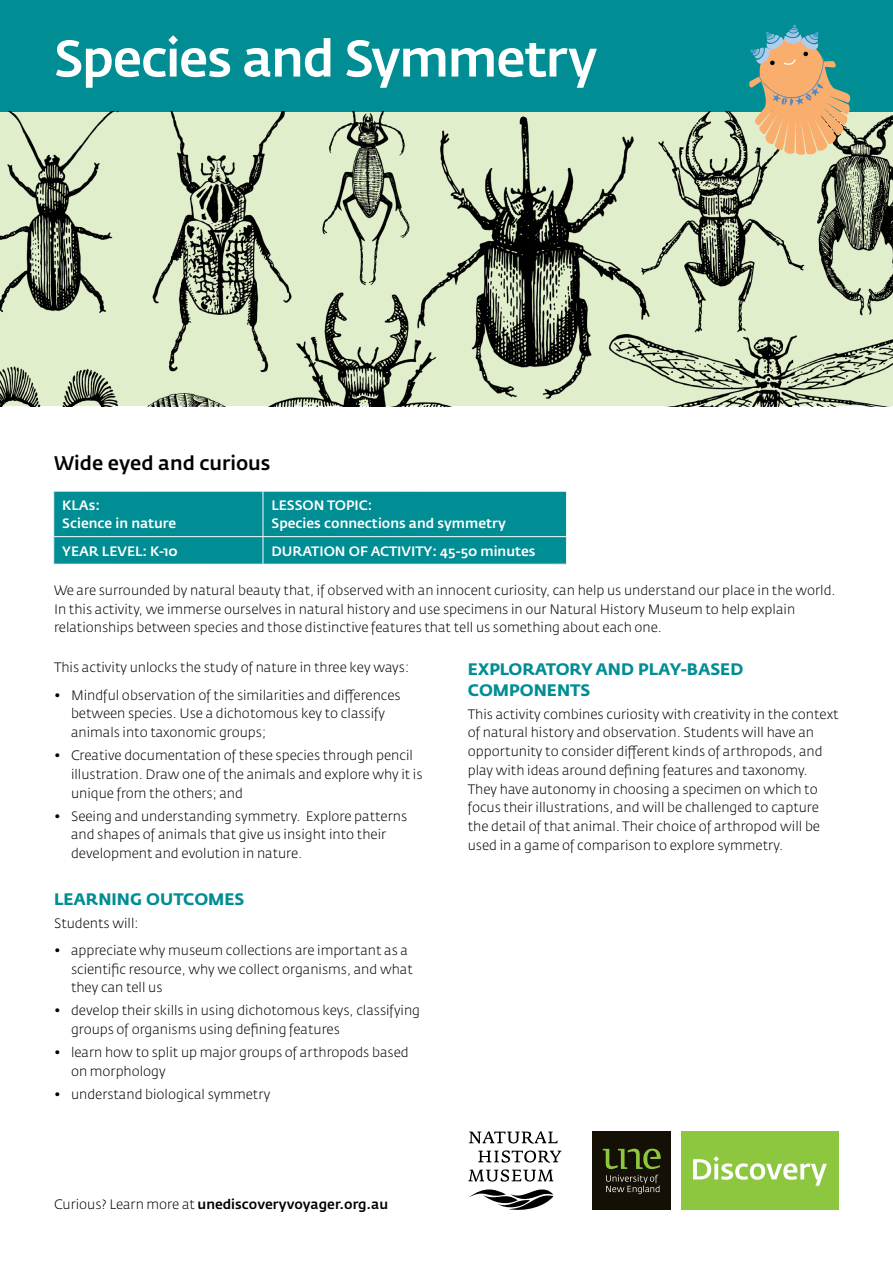
<style>
.page{position:relative;width:893px;height:1263px;background:#fff}
.page>*{position:absolute;margin:0;border:0;box-sizing:border-box;transform-origin:0 0}
.t1{font:500 51px "Fedra Sans Std";letter-spacing:-.03em;color:#fff}
.t2{font:500 19.5px "Fedra Sans Std";color:#000}
.t3{font:700 16.5px/21px "Fedra Sans Std";color:#008d94}
.t4{font:300 13.5px/18.8px "Fedra Sans Std";color:#000}
.t5{font:500 13.5px/18px "Fedra Sans Std";color:#fff}
.t6{font:500 13.5px "Fedra Sans Std";color:#000}
.s1{font-weight:300}
</style>
<div class="page">
<div style="left:681px;top:1131px;width:158px;height:79px;background:#8dc63f"></div>
<div style="left:592px;top:1131px;width:79px;height:79px;background:#141006"></div>
<svg style="left:603px;top:1148px;width:58px;height:46px"></svg>
<svg style="left:693px;top:1156px;width:134px;height:30px"></svg>
<div style="left:0;top:0;width:893px;height:111px;background:#008d94"></div>
<div style="left:53px;top:491px;width:514px;height:73px;background:#008d94"></div>
<hr style="left:53px;top:491px;width:210px;height:1px;background:#fff">
<hr style="left:53px;top:491px;width:1px;height:46px;background:#fff">
<hr style="left:263px;top:491px;width:304px;height:1px;background:#fff">
<hr style="left:566px;top:491px;width:1px;height:46px;background:#fff">
<svg style="left:53px;top:537px;width:1px;height:27px"></svg>
<svg style="left:566px;top:537px;width:1px;height:27px"></svg>
<hr style="left:263px;top:491px;width:1px;height:45px;background:#fff">
<hr style="left:54px;top:536px;width:209px;height:1px;background:#fff">
<hr style="left:263px;top:536px;width:303px;height:1px;background:#fff">
<svg style="left:263px;top:537px;width:1px;height:27px"></svg>
<img style="left:0;top:111px;width:893px;height:295px">
<svg style="left:749px;top:24px;width:102px;height:131px"></svg>
<svg style="left:478px;top:1150px;width:83px;height:13px"></svg>
<svg style="left:469px;top:1131px;width:89px;height:13px"></svg>
<svg style="left:468px;top:1169px;width:85px;height:41px"></svg>
<h1 class="t1" style="left:54px;top:27px;width:545px">Species and Symmetry</h1>
<h2 class="t2" style="left:54px;top:451px;width:218px">Wide eyed and curious</h2>
<p class="t5" style="left:62px;top:496px;width:116px">KLAs:<br>Science in nature</p>
<p class="t5" style="left:271px;top:496px;width:236px">LESSON TOPIC:<br>Species connections and symmetry</p>
<p class="t5" style="left:62px;top:542px;width:117px">YEAR LEVEL: K-10</p>
<p class="t5" style="left:271px;top:542px;width:266px">DURATION OF ACTIVITY: 45-50 minutes</p>
<p class="t4" style="left:54px;top:581px;width:783px">We are surrounded by natural beauty that, if observed with an innocent curiosity, can help us understand our place in the world.<br>In this activity, we immerse ourselves in natural history and use specimens in our Natural History Museum to help explain relationships between species and those distinctive features that tell us something about each one.</p>
<p class="t4" style="left:54px;top:658px;width:357px">This activity unlocks the study of nature in three key ways:</p>
<p class="t4" style="left:71px;top:685px;width:331px;text-indent:-17px">• Mindful observation of the similarities and differences between species. Use a dichotomous key to classify animals into taxonomic groups;</p>
<p class="t4" style="left:71px;top:746px;width:353px;text-indent:-17px">• Creative documentation of these species through pencil illustration. Draw one of the animals and explore why it is unique from the others; and</p>
<p class="t4" style="left:71px;top:806px;width:338px;text-indent:-17px">• Seeing and understanding symmetry. Explore patterns and shapes of animals that give us insight into their development and evolution in nature.</p>
<p class="t3" style="left:54px;top:888px;width:192px">LEARNING OUTCOMES</p>
<p class="t4" style="left:54px;top:913px;width:86px">Students will:</p>
<p class="t4" style="left:71px;top:941px;width:343px;text-indent:-17px">• appreciate why museum collections are important as a scientific resource, why we collect organisms, and what they can tell us</p>
<p class="t4" style="left:71px;top:1001px;width:351px;text-indent:-17px">• develop their skills in using dichotomous keys, classifying groups of organisms using defining features</p>
<p class="t4" style="left:71px;top:1043px;width:339px;text-indent:-17px">• learn how to split up major groups of arthropods based on morphology</p>
<p class="t4" style="left:54px;top:1085px;width:218px">• understand biological symmetry</p>
<p class="t3" style="left:468px;top:658px;width:277px">EXPLORATORY AND PLAY-BASED<br>COMPONENTS</p>
<p class="t4" style="left:468px;top:704px;width:372px">This activity combines curiosity with creativity in the context of natural history and observation. Students will have an opportunity to consider different kinds of arthropods, and play with ideas around defining features and taxonomy.<br>They have autonomy in choosing a specimen on which to focus their illustrations, and will be challenged to capture the detail of that animal. Their choice of arthropod will be used in a game of comparison to explore symmetry.</p>
<p class="t6" style="left:54px;top:1196px;width:336px"><span class="s1">Curious? Learn more at</span> unediscoveryvoyager.org.au</p>
</div>
